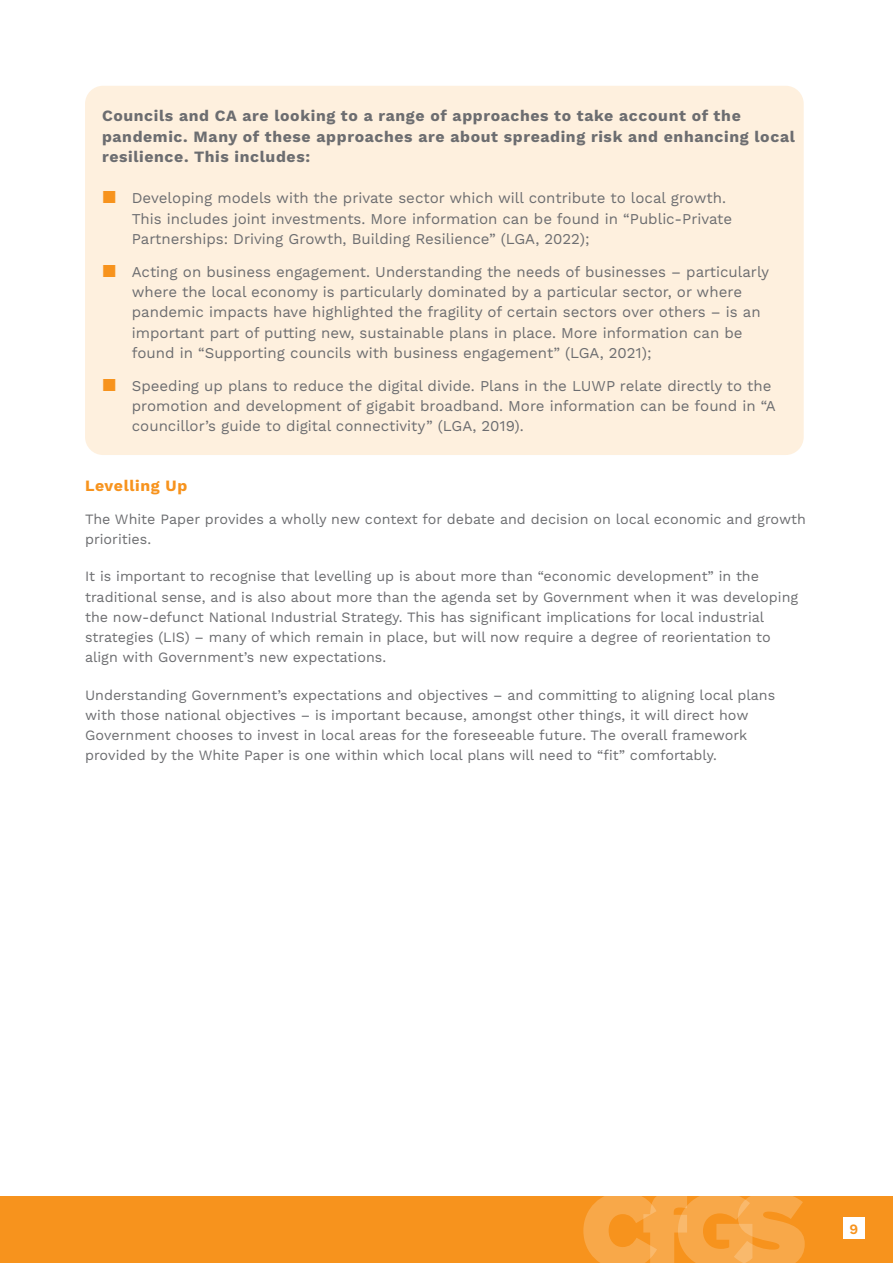
<style>
.page{position:relative;width:893px;height:1263px;background:#fff}
.page>*{position:absolute;margin:0;border:0;box-sizing:border-box;transform-origin:0 0}
.t1{font:700 15.75px/20.2px "Work Sans";letter-spacing:.04em;color:#6c6d70}
.t2{font:700 15.75px "Work Sans";letter-spacing:.04em;color:#f7931d}
.t3{font:15px/20.2px "Work Sans";color:#6c6d70}
.t4{font:14.25px/20.2px "Work Sans";color:#6c6d70}
.t5{font:600 14.25px "Work Sans";color:#f7931d}
.s1{font-size:24px;color:#f7931d}
</style>
<div class="page">
<div style="left:0;top:1196px;width:893px;height:67px;background:#f7931d"></div>
<div style="left:844px;top:1218px;width:21px;height:21px;background:#fff"></div>
<svg style="left:583px;top:1196px;width:222px;height:67px"></svg>
<div style="left:85px;top:86px;width:719px;height:369px;background:#fef0de;border-radius:18px"></div>
<p class="t1" style="left:102px;top:107px;width:694px">Councils and CA are looking to a range of approaches to take account of the pandemic. Many of these approaches are about spreading risk and enhancing local resilience. This includes:</p>
<p class="t3" style="left:132px;top:189px;width:602px;text-indent:-30px"><span class="s1">▪</span> Developing models with the private sector which will contribute to local growth.<br>This includes joint investments. More information can be found in “Public-Private<br>Partnerships: Driving Growth, Building Resilience” (LGA, 2022);</p>
<p class="t3" style="left:132px;top:262px;width:639px;text-indent:-30px"><span class="s1">▪</span> Acting on business engagement. Understanding the needs of businesses – particularly where the local economy is particularly dominated by a particular sector, or where pandemic impacts have highlighted the fragility of certain sectors over others – is an important part of putting new, sustainable plans in place. More information can be found in “Supporting councils with business engagement” (LGA, 2021);</p>
<p class="t3" style="left:132px;top:376px;width:645px;text-indent:-30px"><span class="s1">▪</span> Speeding up plans to reduce the digital divide. Plans in the LUWP relate directly to the promotion and development of gigabit broadband. More information can be found in “A councillor’s guide to digital connectivity” (LGA, 2019).</p>
<p class="t2" style="left:85px;top:476px;width:104px">Levelling Up</p>
<p class="t4" style="left:85px;top:510px;width:722px">The White Paper provides a wholly new context for debate and decision on local economic and growth priorities.</p>
<p class="t4" style="left:85px;top:567px;width:715px">It is important to recognise that levelling up is about more than “economic development” in the traditional sense, and is also about more than the agenda set by Government when it was developing the now-defunct National Industrial Strategy. This has significant implications for local industrial strategies (LIS) – many of which remain in place, but will now require a degree of reorientation to align with Government’s new expectations.</p>
<p class="t4" style="left:85px;top:685px;width:692px">Understanding Government’s expectations and objectives – and committing to aligning local plans with those national objectives – is important because, amongst other things, it will direct how Government chooses to invest in local areas for the foreseeable future. The overall framework provided by the White Paper is one within which local plans will need to “fit” comfortably.</p>
<p class="t5" style="left:849px;top:1221px;width:10px">9</p>
</div>
